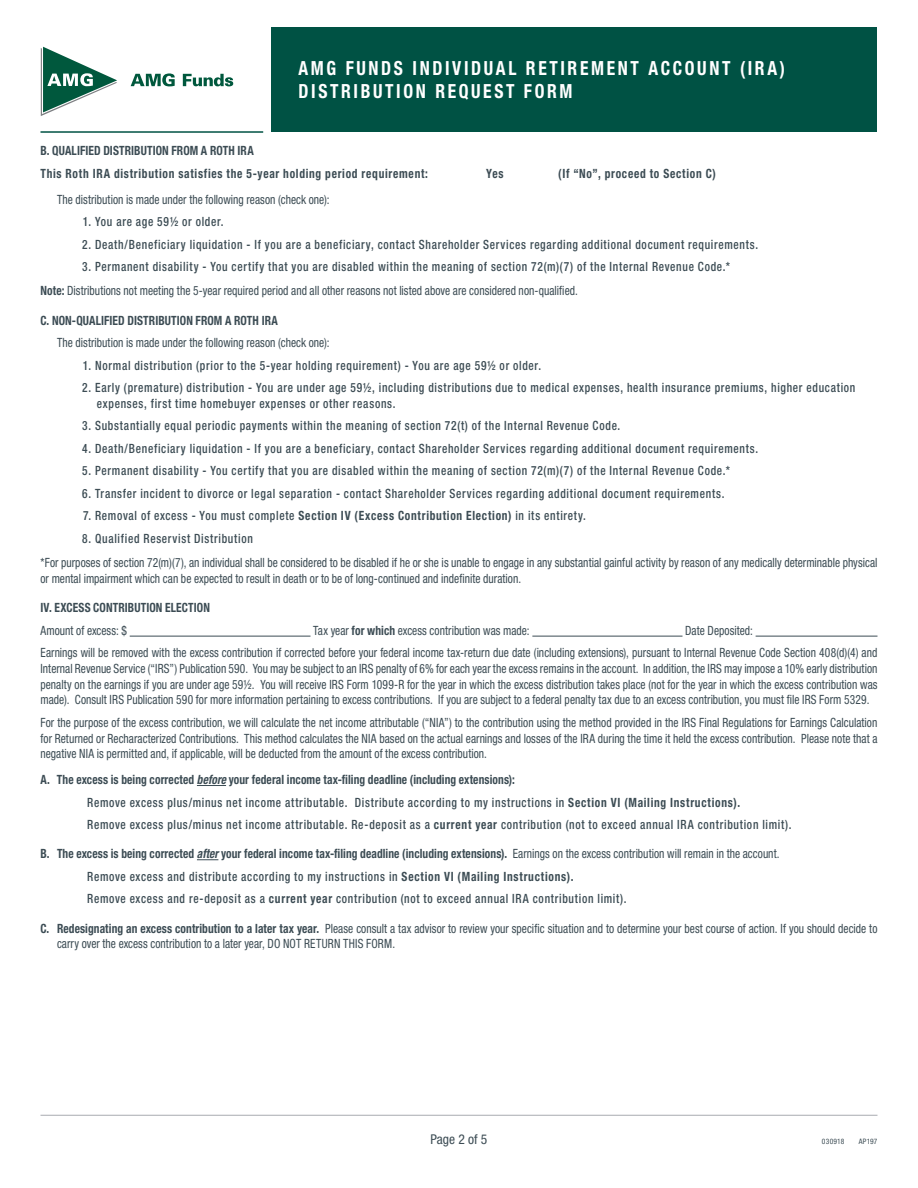
<style>
.page{position:relative;width:918px;height:1188px;background:#fff}
.page>*{position:absolute;margin:0;border:0;box-sizing:border-box;transform-origin:0 0}
.t1{font:700 condensed 19.5px/23.4px "Helvetica Neue LT Std";letter-spacing:.15em;color:#fff;scale:.9 1}
.t2{font:condensed 13.5px "Helvetica Neue LT Std";color:#3c4c54}
.t3{font:500 condensed 12.75px/22.5px "Helvetica Neue LT Std";letter-spacing:.06em;color:#3c4c54;scale:.9 1}
.t4{font:condensed 12.75px/15.8px "Helvetica Neue LT Std";letter-spacing:.005em;color:#3c4c54;scale:.9 1}
.t5{font:700 condensed 12.75px/22.5px "Helvetica Neue LT Std";letter-spacing:.06em;color:#3c4c54;scale:.9 1}
.t6{font:700 condensed 12.75px "Helvetica Neue LT Std";letter-spacing:.02em;color:#3c4c54;scale:.9 1}
.t7{font:700 condensed 12.75px "Helvetica Neue LT Std";letter-spacing:.065em;color:#3c4c54;scale:.9 1}
.t8{font:condensed 7.5px "Helvetica Neue LT Std";letter-spacing:.03em;color:#3c4c54}
.s1{font-weight:700}
.s2{font-weight:400}
.s3{font-weight:700;font-style:italic}
</style>
<div class="page">
<div style="left:272px;top:27px;width:606px;height:105px;background:#005244"></div>
<hr style="left:40px;top:131px;width:223px;height:2px;background:#005244">
<hr style="left:40px;top:1115px;width:838px;height:1px;background:#a8aab0">
<svg style="left:41px;top:47px;width:76px;height:69px"></svg>
<svg style="left:131px;top:73px;width:44px;height:13px"></svg>
<svg style="left:183px;top:74px;width:50px;height:12px"></svg>
<hr style="left:130px;top:636px;width:180px;height:1px;background:#3c4c54">
<hr style="left:532px;top:636px;width:150px;height:1px;background:#3c4c54">
<hr style="left:756px;top:636px;width:121px;height:1px;background:#3c4c54">
<svg style="left:197px;top:785px;width:29px;height:1px"></svg>
<svg style="left:197px;top:859px;width:21px;height:1px"></svg>
<h1 class="t1" style="left:298px;top:56px;width:542px">AMG FUNDS INDIVIDUAL RETIREMENT ACCOUNT (IRA)<br>DISTRIBUTION REQUEST FORM</h1>
<p class="t5" style="left:40px;top:139px;width:432px">B. QUALIFIED DISTRIBUTION FROM A ROTH IRA<br>This Roth IRA distribution satisfies the 5-year holding period requirement:</p>
<p class="t6" style="left:486px;top:166px;width:21px">Yes</p>
<p class="t7" style="left:558px;top:166px;width:177px">(If “No”, proceed to Section C)</p>
<p class="t4" style="left:57px;top:191px;width:304px">The distribution is made under the following reason (check one):</p>
<p class="t3" style="left:83px;top:210px;width:158px">1. You are age 59½ or older.</p>
<p class="t3" style="left:82px;top:233px;width:753px">2. Death/Beneficiary liquidation - If you are a beneficiary, contact Shareholder Services regarding additional document requirements.</p>
<p class="t3" style="left:41px;top:254px;width:768px;line-height:24.2px;text-indent:42px">3. Permanent disability - You certify that you are disabled within the meaning of section 72(m)(7) of the Internal Revenue Code.*<br><span class="s1">Note:</span> <span class="s2">Distributions not meeting the 5-year required period and all other reasons not listed above are considered non-qualified.</span></p>
<p class="t6" style="left:41px;top:312px;width:265px">C. NON-QUALIFIED DISTRIBUTION FROM A ROTH IRA</p>
<p class="t4" style="left:57px;top:335px;width:304px">The distribution is made under the following reason (check one):</p>
<p class="t3" style="left:83px;top:354px;width:511px">1. Normal distribution (prior to the 5-year holding requirement) - You are age 59½ or older.</p>
<p class="t3" style="left:97px;top:380px;width:844px;line-height:15.8px;text-indent:-15px">2. Early (premature) distribution - You are under age 59½, including distributions due to medical expenses, health insurance premiums, higher education expenses, first time homebuyer expenses or other reasons.</p>
<p class="t3" style="left:82px;top:414px;width:599px">3. Substantially equal periodic payments within the meaning of section 72(t) of the Internal Revenue Code.</p>
<p class="t3" style="left:82px;top:437px;width:753px">4. Death/Beneficiary liquidation - If you are a beneficiary, contact Shareholder Services regarding additional document requirements.</p>
<p class="t3" style="left:82px;top:459px;width:721px">5. Permanent disability - You certify that you are disabled within the meaning of section 72(m)(7) of the Internal Revenue Code.*</p>
<p class="t3" style="left:82px;top:482px;width:715px">6. Transfer incident to divorce or legal separation - contact Shareholder Services regarding additional document requirements.</p>
<p class="t3" style="left:83px;top:504px;width:560px">7. Removal of excess - You must complete <span class="s1">Section IV (Excess Contribution Election)</span> in its entirety.</p>
<p class="t3" style="left:82px;top:527px;width:191px">8. Qualified Reservist Distribution</p>
<p class="t4" style="left:41px;top:555px;width:931px">*For purposes of section 72(m)(7), an individual shall be considered to be disabled if he or she is unable to engage in any substantial gainful activity by reason of any medically determinable physical or mental impairment which can be expected to result in death or to be of long-continued and indefinite duration.</p>
<p class="t6" style="left:41px;top:600px;width:190px">IV. EXCESS CONTRIBUTION ELECTION</p>
<p class="t4" style="left:41px;top:622px;width:98px">Amount of excess: $</p>
<p class="t4" style="left:313px;top:622px;width:242px">Tax year <span class="s1">for which</span> excess contribution was made:</p>
<p class="t4" style="left:40px;top:619px;width:931px;line-height:22.5px;text-indent:645px">Date Deposited:<br>Earnings will be removed with the excess contribution if corrected before your federal income tax-return due date (including extensions), pursuant to Internal Revenue Code Section 408(d)(4) and</p>
<p class="t4" style="left:40px;top:660px;width:932px;text-align:justify">Internal Revenue Service (“IRS”) Publication 590. You may be subject to an IRS penalty of 6% for each year the excess remains in the account. In addition, the IRS may impose a 10% early distribution penalty on the earnings if you are under age 59½. You will receive IRS Form 1099-R for the year in which the excess distribution takes place (not for the year in which the excess contribution was made). Consult IRS Publication 590 for more information pertaining to excess contributions. If you are subject to a federal penalty tax due to an excess contribution, you must file IRS Form 5329.</p>
<p class="t4" style="left:40px;top:714px;width:932px;text-align:justify">For the purpose of the excess contribution, we will calculate the net income attributable (“NIA”) to the contribution using the method provided in the IRS Final Regulations for Earnings Calculation for Returned or Recharacterized Contributions. This method calculates the NIA based on the actual earnings and losses of the IRA during the time it held the excess contribution. Please note that a negative NIA is permitted and, if applicable, will be deducted from the amount of the excess contribution.</p>
<p class="t3" style="left:87px;top:768px;width:784px;text-indent:-47px"><span class="s1">A. The excess is being corrected</span> <span class="s3">before</span> <span class="s1">your federal income tax-filing deadline (including extensions):<br></span>Remove excess plus/minus net income attributable. Distribute according to my instructions in <span class="s1">Section VI (Mailing Instructions).<br></span>Remove excess plus/minus net income attributable. Re-deposit as a <span class="s1">current year</span> contribution (not to exceed annual IRA contribution limit).</p>
<p class="t3" style="left:87px;top:843px;width:771px;text-indent:-47px"><span class="s1">B. The excess is being corrected</span> <span class="s3">after</span> <span class="s1">your federal income tax-filing deadline (including extensions).</span> <span class="s2">Earnings on the excess contribution will remain in the account.<br></span>Remove excess and distribute according to my instructions in <span class="s1">Section VI (Mailing Instructions).<br></span>Remove excess and re-deposit as a <span class="s1">current year</span> contribution (not to exceed annual IRA contribution limit).</p>
<p class="t4" style="left:57px;top:920px;width:913px;text-indent:-17px"><span class="s1">C. Redesignating an excess contribution to a later tax year.</span> Please consult a tax advisor to review your specific situation and to determine your best course of action. If you should decide to carry over the excess contribution to a later year, DO NOT RETURN THIS FORM.</p>
<p class="t2" style="left:431px;top:1131px;width:58px">Page 2 of 5</p>
<p class="t8" style="left:822px;top:1137px;width:24px">030918</p>
<p class="t8" style="left:859px;top:1137px;width:20px">AP197</p>
</div>
